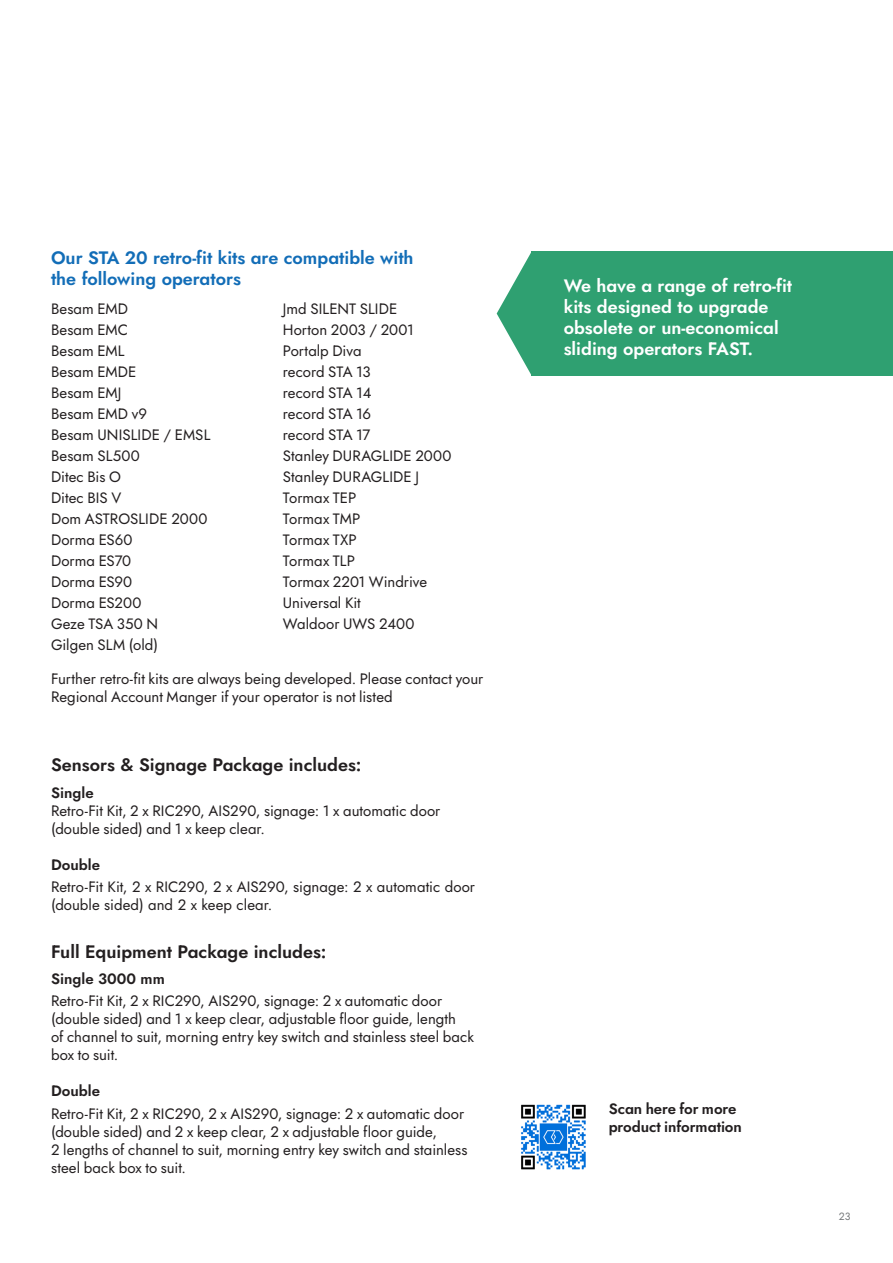
<style>
.page{position:relative;width:893px;height:1263px;background:#fff}
.page>*{position:absolute;margin:0;border:0;box-sizing:border-box;transform-origin:0 0}
.Sub_header_12_14_-_S{font:600 18px/21px "Jost";color:#fff}
.Sub_header_12_14_-_S-2{font:600 18px "Jost";color:#231f20}
.Sub_header_12_14_-_S-3{font:600 18px/21px "Jost";color:#126db7}
.Body_10_12_-_Regular{font:15px/18px "Jost";letter-spacing:.005em;color:#231f20}
.Sub_header_10_12_-_S{font:15px/18px "Jost";color:#231f20}
.Body_10_12_-_Regular-2{font:600 15px/18px "Jost";letter-spacing:-.005em;color:#231f20}
.Sub_header_10_12_-_S-2{font:600 15px "Jost";color:#231f20}
.t1{font:10.5px "Jost";color:#76797b}
</style>
<div class="page">
<div style="left:532px;top:251px;width:361px;height:125px;background:#2fa071"></div>
<svg style="left:497px;top:251px;width:35px;height:125px"></svg>
<img style="left:521px;top:1104px;width:65px;height:66px">
<p class="Sub_header_12_14_-_S-3" style="left:51px;top:247px;width:364px">Our STA 20 retro-fit kits are compatible with the following operators</p>
<p class="Body_10_12_-_Regular" style="left:51px;top:300px;width:79px">Besam EMD</p>
<p class="Body_10_12_-_Regular" style="left:51px;top:321px;width:79px">Besam EMC</p>
<p class="Body_10_12_-_Regular" style="left:51px;top:342px;width:75px">Besam EML</p>
<p class="Body_10_12_-_Regular" style="left:51px;top:363px;width:87px">Besam EMDE</p>
<p class="Body_10_12_-_Regular" style="left:51px;top:384px;width:72px">Besam EMJ</p>
<p class="Body_10_12_-_Regular" style="left:51px;top:405px;width:98px">Besam EMD v9</p>
<p class="Body_10_12_-_Regular" style="left:51px;top:426px;width:161px">Besam UNISLIDE / EMSL</p>
<p class="Body_10_12_-_Regular" style="left:51px;top:447px;width:90px">Besam SL500</p>
<p class="Body_10_12_-_Regular" style="left:51px;top:468px;width:71px">Ditec Bis O</p>
<p class="Body_10_12_-_Regular" style="left:51px;top:489px;width:72px">Ditec BIS V</p>
<p class="Body_10_12_-_Regular" style="left:51px;top:510px;width:158px">Dom ASTROSLIDE 2000</p>
<p class="Body_10_12_-_Regular" style="left:51px;top:531px;width:83px">Dorma ES60</p>
<p class="Body_10_12_-_Regular" style="left:51px;top:552px;width:82px">Dorma ES70</p>
<p class="Body_10_12_-_Regular" style="left:51px;top:573px;width:83px">Dorma ES90</p>
<p class="Body_10_12_-_Regular" style="left:51px;top:594px;width:92px">Dorma ES200</p>
<p class="Body_10_12_-_Regular" style="left:51px;top:615px;width:109px">Geze TSA 350 N</p>
<p class="Body_10_12_-_Regular" style="left:51px;top:636px;width:108px">Gilgen SLM (old)</p>
<p class="Body_10_12_-_Regular" style="left:283px;top:300px;width:116px">Jmd SILENT SLIDE</p>
<p class="Body_10_12_-_Regular" style="left:283px;top:321px;width:132px">Horton 2003 / 2001</p>
<p class="Body_10_12_-_Regular" style="left:283px;top:342px;width:80px">Portalp Diva</p>
<p class="Body_10_12_-_Regular" style="left:283px;top:363px;width:89px">record STA 13</p>
<p class="Body_10_12_-_Regular" style="left:283px;top:384px;width:90px">record STA 14</p>
<p class="Body_10_12_-_Regular" style="left:283px;top:405px;width:90px">record STA 16</p>
<p class="Body_10_12_-_Regular" style="left:283px;top:426px;width:89px">record STA 17</p>
<p class="Body_10_12_-_Regular" style="left:283px;top:447px;width:170px">Stanley DURAGLIDE 2000</p>
<p class="Body_10_12_-_Regular" style="left:283px;top:468px;width:138px">Stanley DURAGLIDE J</p>
<p class="Body_10_12_-_Regular" style="left:283px;top:489px;width:75px">Tormax TEP</p>
<p class="Body_10_12_-_Regular" style="left:283px;top:510px;width:79px">Tormax TMP</p>
<p class="Body_10_12_-_Regular" style="left:283px;top:531px;width:75px">Tormax TXP</p>
<p class="Body_10_12_-_Regular" style="left:283px;top:552px;width:74px">Tormax TLP</p>
<p class="Body_10_12_-_Regular" style="left:283px;top:573px;width:146px">Tormax 2201 Windrive</p>
<p class="Body_10_12_-_Regular" style="left:283px;top:594px;width:80px">Universal Kit</p>
<p class="Body_10_12_-_Regular" style="left:283px;top:615px;width:133px">Waldoor UWS 2400</p>
<p class="Body_10_12_-_Regular" style="left:51px;top:670px;width:434px">Further retro-fit kits are always being developed. Please contact your<br>Regional Account Manger if your operator is not listed</p>
<p class="Sub_header_12_14_-_S-2" style="left:51px;top:753px;width:312px">Sensors &amp; Signage Package includes:</p>
<p class="Body_10_12_-_Regular-2" style="left:51px;top:784px;width:44px">Single</p>
<p class="Body_10_12_-_Regular" style="left:51px;top:802px;width:391px">Retro-Fit Kit, 2 x RIC290, AIS290, signage: 1 x automatic door (double sided) and 1 x keep clear.</p>
<p class="Sub_header_10_12_-_S-2" style="left:51px;top:854px;width:50px">Double</p>
<p class="Sub_header_10_12_-_S" style="left:51px;top:878px;width:425px">Retro-Fit Kit, 2 x RIC290, 2 x AIS290, signage: 2 x automatic door (double sided) and 2 x keep clear.</p>
<p class="Sub_header_12_14_-_S-2" style="left:51px;top:939px;width:277px">Full Equipment Package includes:</p>
<p class="Sub_header_10_12_-_S-2" style="left:51px;top:968px;width:115px">Single 3000 mm</p>
<p class="Body_10_12_-_Regular" style="left:51px;top:992px;width:424px">Retro-Fit Kit, 2 x RIC290, AIS290, signage: 2 x automatic door (double sided) and 1 x keep clear, adjustable floor guide, length<br>of channel to suit, morning entry key switch and stainless steel back box to suit.</p>
<p class="Sub_header_10_12_-_S-2" style="left:51px;top:1081px;width:50px">Double</p>
<p class="Body_10_12_-_Regular" style="left:51px;top:1104px;width:418px">Retro-Fit Kit, 2 x RIC290, 2 x AIS290, signage: 2 x automatic door (double sided) and 2 x keep clear, 2 x adjustable floor guide,<br>2 lengths of channel to suit, morning entry key switch and stainless steel back box to suit.</p>
<p class="Sub_header_12_14_-_S" style="left:564px;top:275px;width:230px">We have a range of retro-fit kits designed to upgrade obsolete or un-economical sliding operators FAST.</p>
<p class="Body_10_12_-_Regular-2" style="left:609px;top:1100px;width:135px">Scan here for more product information</p>
<p class="t1" style="left:839px;top:1210px;width:13px">23</p>
</div>
